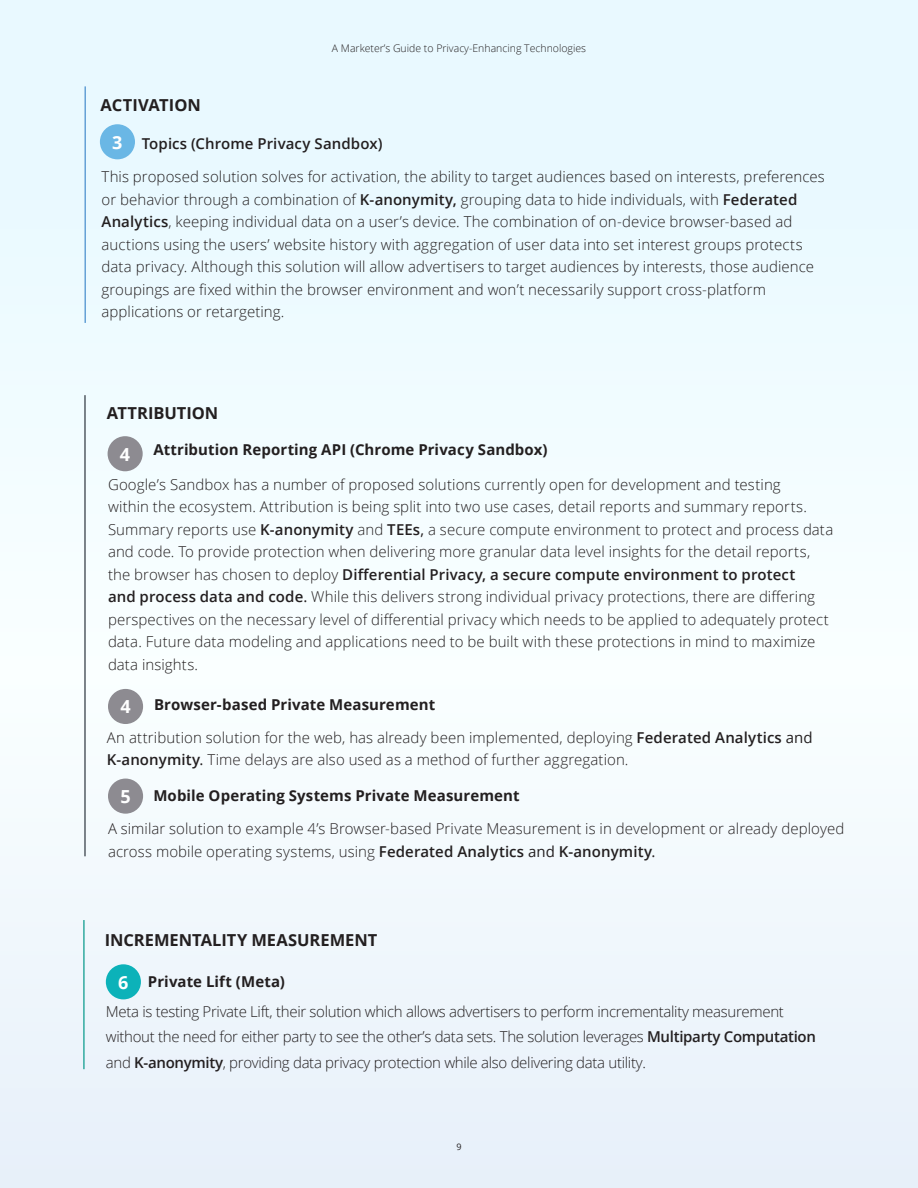
<style>
.page{position:relative;width:918px;height:1188px;background:#effaff}
.page>*{position:absolute;margin:0;border:0;box-sizing:border-box;transform-origin:0 0}
.t1{font:700 18px "Open Sans";color:#fff}
.t2{font:700 16.5px "Open Sans";color:#231f20}
.t3{font:300 15px/22.5px "Open Sans";letter-spacing:.005em;color:#231f20}
.t4{font:300 15px/25.5px "Open Sans";letter-spacing:-.02em;color:#231f20}
.t5{font:700 15px "Open Sans";letter-spacing:.005em;color:#231f20}
.t6{font:600 15px "Open Sans";letter-spacing:.005em;color:#231f20}
.t7{font:300 10.5px "Open Sans";color:#231f20}
.t8{font:9px "Open Sans";color:#231f20}
.s1{font-weight:600}
.s2{font-weight:400}
</style>
<div class="page">
<hr style="left:84px;top:86px;width:2px;height:237px;background:#65a1d6">
<hr style="left:84px;top:395px;width:2px;height:461px;background:#545c64">
<div style="left:100px;top:124px;width:35px;height:35px;background:#6ab7e5;border-radius:50%"></div>
<div style="left:108px;top:436px;width:35px;height:35px;background:#8d8b91;border-radius:50%"></div>
<div style="left:108px;top:689px;width:35px;height:35px;background:#8d8b91;border-radius:50%"></div>
<div style="left:108px;top:779px;width:35px;height:35px;background:#8d8b91;border-radius:50%"></div>
<div style="left:106px;top:964px;width:35px;height:35px;background:#0cb2b9;border-radius:50%"></div>
<hr style="left:83px;top:920px;width:2px;height:149px;background:#31aa9f">
<p class="t7" style="left:332px;top:41px;width:256px">A Marketer’s Guide to Privacy-Enhancing Technologies</p>
<p class="t2" style="left:100px;top:93px;width:102px">ACTIVATION</p>
<p class="t6" style="left:142px;top:134px;width:242px">Topics (Chrome Privacy Sandbox)</p>
<p class="t3" style="left:102px;top:165px;width:725px">This proposed solution solves for activation, the ability to target audiences based on interests, preferences or behavior through a combination of <span class="s1">K-anonymity,</span> grouping data to hide individuals, with <span class="s1">Federated Analytics</span>, keeping individual data on a user’s device. The combination of on-device browser-based ad auctions using the users’ website history with aggregation of user data into set interest groups protects data privacy. Although this solution will allow advertisers to target audiences by interests, those audience groupings are fixed within the browser environment and won’t necessarily support cross-platform applications or retargeting.</p>
<p class="t1" style="left:112px;top:129px;width:12px">3</p>
<p class="t2" style="left:107px;top:401px;width:113px">ATTRIBUTION</p>
<p class="t1" style="left:120px;top:441px;width:12px">4</p>
<p class="t5" style="left:153px;top:439px;width:396px">Attribution Reporting API (Chrome Privacy Sandbox)</p>
<p class="t3" style="left:108px;top:473px;width:727px">Google’s Sandbox has a number of proposed solutions currently open for development and testing<br>within the ecosystem. Attribution is being split into two use cases, detail reports and summary reports.<br>Summary reports use <span class="s1">K-anonymity</span> and <span class="s1">TEEs</span><span class="s2">,</span> a secure compute environment to protect and process data and code. To provide protection when delivering more granular data level insights for the detail reports, the browser has chosen to deploy <span class="s1">Differential Privacy, a secure compute environment to protect<br>and process data and code</span><span class="s2">.</span> While this delivers strong individual privacy protections, there are differing perspectives on the necessary level of differential privacy which needs to be applied to adequately protect data. Future data modeling and applications need to be built with these protections in mind to maximize data insights.</p>
<p class="t1" style="left:120px;top:694px;width:12px">4</p>
<p class="t5" style="left:154px;top:694px;width:283px">Browser-based Private Measurement</p>
<p class="t3" style="left:107px;top:725px;width:707px">An attribution solution for the web, has already been implemented, deploying <span class="s1">Federated Analytics</span> <span class="s2">and<br></span><span class="s1">K-anonymity</span><span class="s2">.</span> Time delays are also used as a method of further aggregation.</p>
<p class="t1" style="left:120px;top:784px;width:12px">5</p>
<p class="t5" style="left:153px;top:784px;width:368px">Mobile Operating Systems Private Measurement</p>
<p class="t3" style="left:108px;top:817px;width:738px">A similar solution to example 4’s Browser-based Private Measurement is in development or already deployed across mobile operating systems, using <span class="s1">Federated Analytics</span> <span class="s2">and</span> <span class="s1">K-anonymity</span><span class="s2">.</span></p>
<p class="t2" style="left:105px;top:928px;width:274px">INCREMENTALITY MEASUREMENT</p>
<p class="t1" style="left:118px;top:970px;width:12px">6</p>
<p class="t5" style="left:148px;top:971px;width:139px">Private Lift (Meta)</p>
<p class="t4" style="left:106px;top:998px;width:712px">Meta is testing Private Lift, their solution which allows advertisers to perform incrementality measurement without the need for either party to see the other’s data sets. The solution leverages <span class="s1">Multiparty Computation </span>and <span class="s1">K-anonymity</span>, providing data privacy protection while also delivering data utility.</p>
<p class="t8" style="left:456px;top:1141px;width:7px">9</p>
</div>
